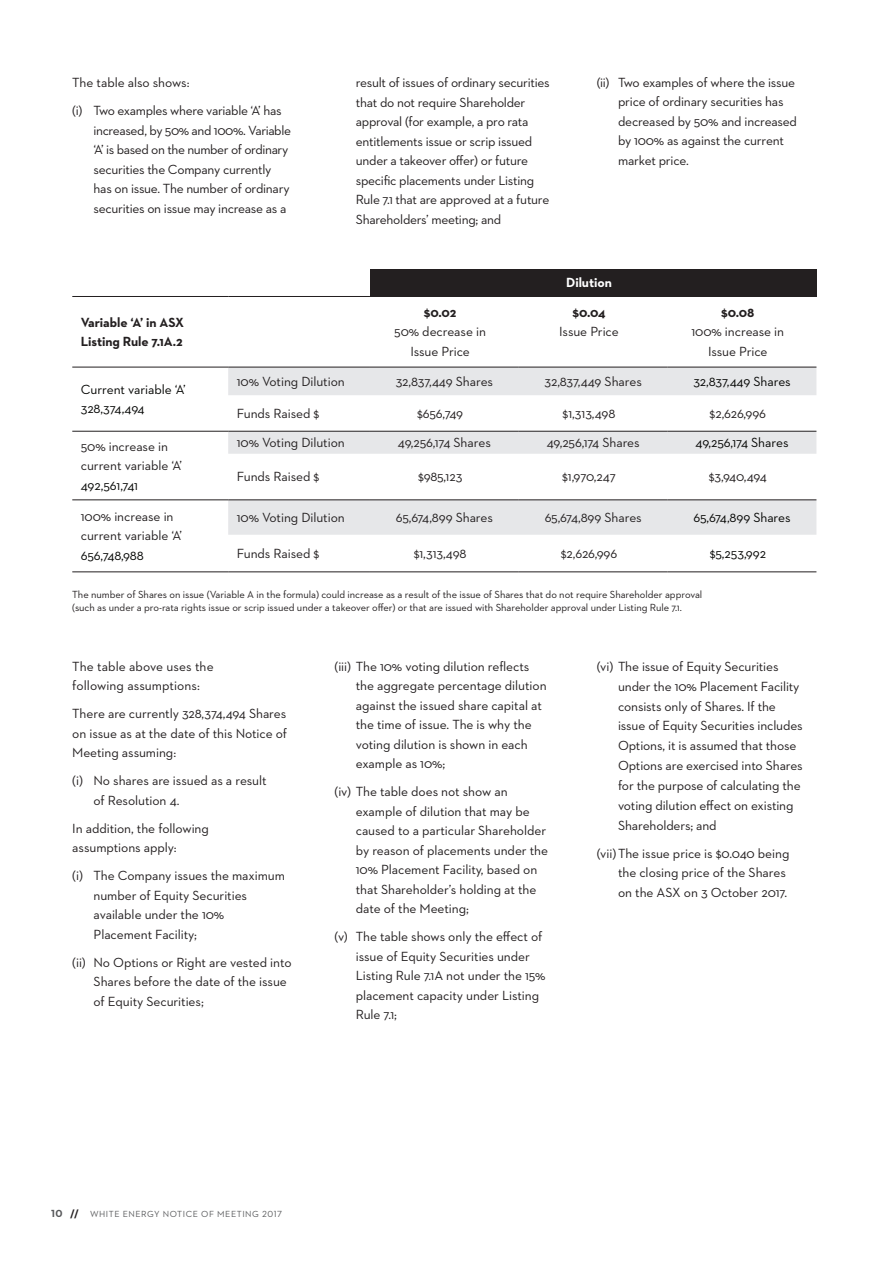
<style>
.page{position:relative;width:893px;height:1263px;background:#fff}
.page>*{position:absolute;margin:0;border:0;box-sizing:border-box;transform-origin:0 0}
.t1{font:13.5px/19.5px "Neutraface 2 Text";letter-spacing:-.01em;color:#231f20}
.t2{font:13.5px/19.5px "Neutraface 2 Text";letter-spacing:-.005em;color:#040503}
.t3{font:700 13.5px/19.5px "Neutraface 2 Text";letter-spacing:-.005em;color:#231f20}
.t4{font:700 13.5px "Neutraface 2 Text";letter-spacing:-.005em;color:#fff}
.t5{font:10.5px/13.5px "Neutraface 2 Text";letter-spacing:-.005em;color:#231f20}
.t6{font:700 10.5px "Neutraface 2 Text";color:#57585a}
.t7{font:9px "Neutraface 2 Text";letter-spacing:.06em;color:#57585a}
.s1{color:#231f20}
</style>
<div class="page">
<div style="left:370px;top:269px;width:446px;height:27px;background:#231f20"></div>
<svg style="left:228px;top:368px;width:588px;height:167px;fill:#ebebed"></svg>
<hr style="left:72px;top:571px;width:156px;height:1px;background:#231f20">
<hr style="left:228px;top:571px;width:142px;height:1px;background:#231f20">
<hr style="left:370px;top:571px;width:149px;height:1px;background:#231f20">
<hr style="left:519px;top:571px;width:149px;height:1px;background:#231f20">
<hr style="left:668px;top:571px;width:148px;height:1px;background:#231f20">
<hr style="left:72px;top:296px;width:156px;height:1px;background:#231f20">
<hr style="left:228px;top:296px;width:142px;height:1px;background:#231f20">
<hr style="left:370px;top:296px;width:149px;height:1px;background:#231f20">
<hr style="left:519px;top:296px;width:149px;height:1px;background:#231f20">
<hr style="left:668px;top:296px;width:148px;height:1px;background:#231f20">
<hr style="left:72px;top:367px;width:156px;height:1px;background:#231f20">
<hr style="left:228px;top:367px;width:142px;height:1px;background:#231f20">
<hr style="left:370px;top:367px;width:149px;height:1px;background:#231f20">
<hr style="left:519px;top:367px;width:149px;height:1px;background:#231f20">
<hr style="left:668px;top:367px;width:148px;height:1px;background:#231f20">
<hr style="left:72px;top:431px;width:156px;height:1px;background:#231f20">
<hr style="left:72px;top:499px;width:156px;height:1px;background:#231f20">
<hr style="left:228px;top:431px;width:142px;height:1px;background:#231f20">
<hr style="left:370px;top:431px;width:149px;height:1px;background:#231f20">
<hr style="left:519px;top:431px;width:149px;height:1px;background:#231f20">
<hr style="left:668px;top:431px;width:148px;height:1px;background:#231f20">
<hr style="left:228px;top:499px;width:142px;height:1px;background:#231f20">
<hr style="left:370px;top:499px;width:149px;height:1px;background:#231f20">
<hr style="left:519px;top:499px;width:149px;height:1px;background:#231f20">
<hr style="left:668px;top:499px;width:148px;height:1px;background:#231f20">
<p class="t1" style="left:72px;top:68px;width:211px;line-height:28px">The table also shows:<br>(i) Two examples where variable ‘A’ has</p>
<p class="t1" style="left:94px;top:120px;width:199px">increased, by 50% and 100%. Variable ‘A’ is based on the number of ordinary securities the Company currently has on issue. The number of ordinary securities on issue may increase as a</p>
<p class="t3" style="left:81px;top:312px;width:105px">Variable ‘A’ in ASX<br>Listing Rule 7.1A.2</p>
<p class="t1" style="left:356px;top:73px;width:195px">result of issues of ordinary securities that do not require Shareholder approval (for example, a pro rata entitlements issue or scrip issued under a takeover offer) or future specific placements under Listing Rule 7.1 that are approved at a future Shareholders’ meeting; and</p>
<p class="t1" style="left:618px;top:72px;width:181px;text-indent:-21px">(ii) Two examples of where the issue price of ordinary securities has decreased by 50% and increased by 100% as against the current market price.</p>
<p class="t3" style="left:424px;top:302px;width:34px">$0.02</p>
<p class="t1" style="left:394px;top:322px;width:93px;text-align:center">50% decrease in<br>Issue Price</p>
<p class="t4" style="left:566px;top:274px;width:47px">Dilution</p>
<p class="t3" style="left:572px;top:302px;width:35px">$0.04</p>
<p class="t1" style="left:559px;top:322px;width:61px">Issue Price</p>
<p class="t3" style="left:721px;top:302px;width:35px">$0.08</p>
<p class="t1" style="left:691px;top:322px;width:94px;text-align:center">100% increase in<br>Issue Price</p>
<p class="t2" style="left:81px;top:379px;width:106px">Current variable ‘A’<br>328,374,494</p>
<p class="t1" style="left:81px;top:436px;width:103px">50% increase in current variable ‘A’</p>
<p class="t2" style="left:81px;top:475px;width:59px">492,561,741</p>
<p class="t1" style="left:237px;top:371px;width:110px">10% Voting Dilution</p>
<p class="t1" style="left:396px;top:371px;width:99px">32,837,449 Shares</p>
<p class="t1" style="left:545px;top:371px;width:99px">32,837,449 Shares</p>
<p class="t2" style="left:693px;top:371px;width:99px">32,837,449 Shares</p>
<p class="t1" style="left:237px;top:403px;width:84px">Funds Raised $</p>
<p class="t1" style="left:417px;top:403px;width:48px">$656,749</p>
<p class="t1" style="left:563px;top:403px;width:54px">$1,313,498</p>
<p class="t1" style="left:710px;top:403px;width:58px">$2,626,996</p>
<p class="t1" style="left:237px;top:432px;width:110px">10% Voting Dilution</p>
<p class="t1" style="left:398px;top:432px;width:94px">49,256,174 Shares</p>
<p class="t1" style="left:547px;top:432px;width:94px">49,256,174 Shares</p>
<p class="t2" style="left:696px;top:432px;width:94px">49,256,174 Shares</p>
<p class="t1" style="left:237px;top:467px;width:84px">Funds Raised $</p>
<p class="t1" style="left:418px;top:467px;width:46px">$985,123</p>
<p class="t1" style="left:562px;top:467px;width:55px">$1,970,247</p>
<p class="t1" style="left:709px;top:467px;width:60px">$3,940,494</p>
<p class="t1" style="left:237px;top:507px;width:110px">10% Voting Dilution</p>
<p class="t1" style="left:396px;top:507px;width:99px">65,674,899 Shares</p>
<p class="t1" style="left:545px;top:507px;width:99px">65,674,899 Shares</p>
<p class="t2" style="left:693px;top:507px;width:99px">65,674,899 Shares</p>
<p class="t1" style="left:237px;top:543px;width:84px">Funds Raised $</p>
<p class="t1" style="left:414px;top:543px;width:54px">$1,313,498</p>
<p class="t1" style="left:561px;top:543px;width:58px">$2,626,996</p>
<p class="t2" style="left:710px;top:543px;width:58px">$5,253,992</p>
<p class="t5" style="left:72px;top:587px;width:632px">The number of Shares on issue (Variable A in the formula) could increase as a result of the issue of Shares that do not require Shareholder approval (such as under a pro-rata rights issue or scrip issued under a takeover offer) or that are issued with Shareholder approval under Listing Rule 7.1.</p>
<p class="t1" style="left:81px;top:506px;width:103px">100% increase in current variable ‘A’</p>
<p class="t2" style="left:81px;top:545px;width:65px">656,748,988</p>
<p class="t1" style="left:72px;top:656px;width:143px">The table above uses the following assumptions:</p>
<p class="t1" style="left:72px;top:704px;width:216px;text-align:justify">There are currently 328,374,494 Shares on issue as at the date of this Notice of Meeting assuming:</p>
<p class="t1" style="left:94px;top:771px;width:175px;text-indent:-21px">(i) No shares are issued as a result of Resolution 4.</p>
<p class="t1" style="left:72px;top:818px;width:138px">In addition, the following assumptions apply:</p>
<p class="t1" style="left:94px;top:866px;width:193px;text-indent:-21px">(i) The Company issues the maximum number of Equity Securities available under the 10%<br>Placement Facility;</p>
<p class="t1" style="left:94px;top:952px;width:200px;text-indent:-21px">(ii) No Options or Right are vested into<br>Shares before the date of the issue of Equity Securities;</p>
<p class="t1" style="left:356px;top:656px;width:192px;text-indent:-21px">(iii) The 10% voting dilution reflects the aggregate percentage dilution against the issued share capital at the time of issue. The is why the voting dilution is shown in each example as 10%;</p>
<p class="t1" style="left:356px;top:782px;width:194px;text-indent:-21px">(iv) The table does not show an example of dilution that may be caused to a particular Shareholder by reason of placements under the<br>10% Placement Facility, based on that Shareholder’s holding at the date of the Meeting;</p>
<p class="t1" style="left:356px;top:927px;width:191px;text-indent:-21px">(v) The table shows only the effect of issue of Equity Securities under<br>Listing Rule 7.1A not under the 15% placement capacity under Listing<br>Rule 7.1;</p>
<p class="t1" style="left:618px;top:656px;width:186px;text-indent:-21px">(vi) The issue of Equity Securities under the 10% Placement Facility consists only of Shares. If the issue of Equity Securities includes<br>Options, it is assumed that those<br>Options are exercised into Shares for the purpose of calculating the voting dilution effect on existing<br>Shareholders; and</p>
<p class="t1" style="left:618px;top:843px;width:173px;text-indent:-21px">(vii)The issue price is $0.040 being the closing price of the Shares on the ASX on 3 October 2017.</p>
<p class="t6" style="left:51px;top:1206px;width:29px">10 <span class="s1">//</span></p>
<p class="t7" style="left:90px;top:1208px;width:193px">WHITE ENERGY NOTICE OF MEETING 2017</p>
</div>
